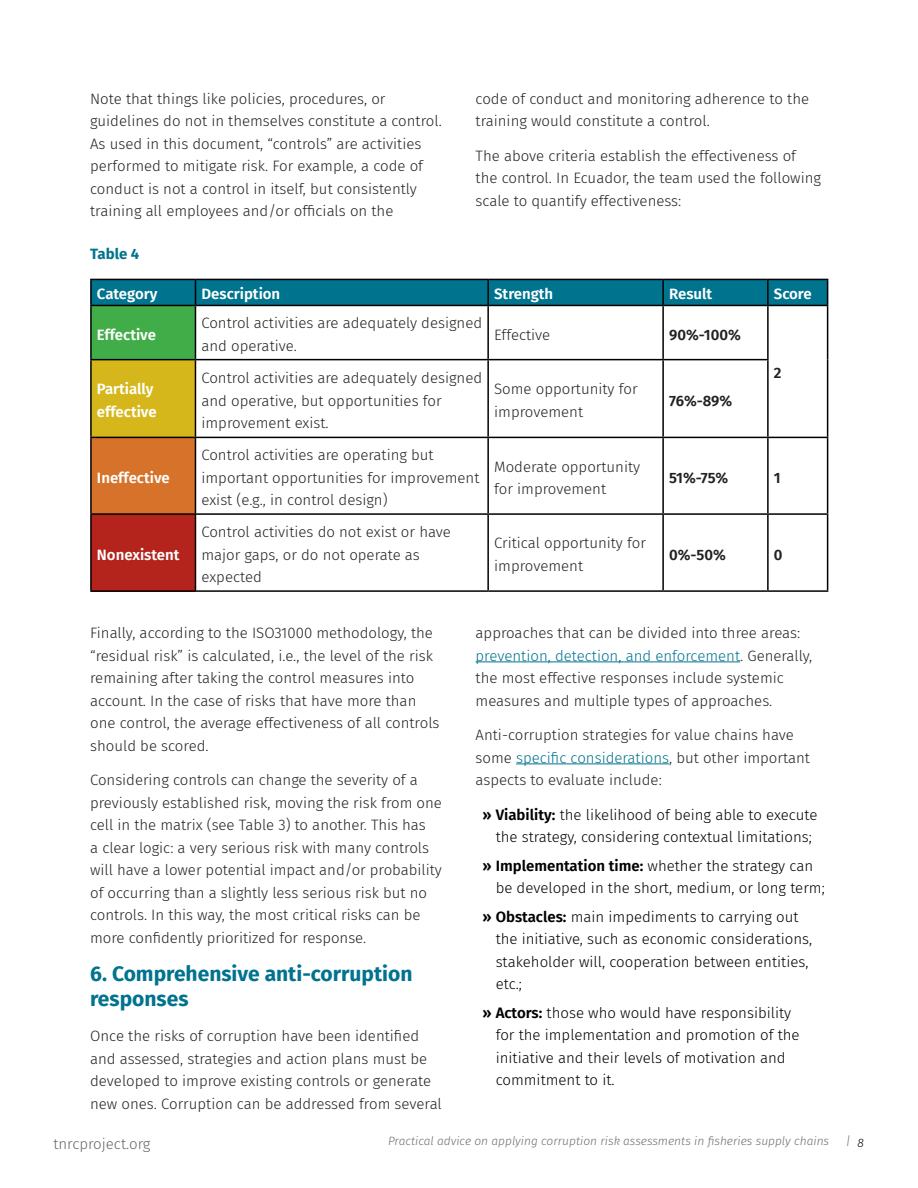
<style>
.page{position:relative;width:918px;height:1188px;background:#fff}
.page>*{position:absolute;margin:0;border:0;box-sizing:border-box;transform-origin:0 0}
.t1{font:700 21px/25.2px "Fira Sans";color:#00738f}
.t2{font:300 15px/22.5px "Fira Sans";color:#222}
.t3{font:300 15px/22.5px "Fira Sans";color:#000}
.t4{font:600 15px/22.5px "Fira Sans";color:#fff}
.t5{font:600 15px "Fira Sans";letter-spacing:-.005em;color:#222}
.t6{font:700 15px "Fira Sans";letter-spacing:-.005em;color:#00738f}
.t7{font:italic 300 12px "Fira Sans";color:#6d6e71}
.s1{color:#00738f}
.s2{font-weight:600}
.s3{color:#000}
</style>
<div class="page">
<hr style="left:476px;top:662px;width:264px;height:1px;background:#00738f">
<hr style="left:516px;top:764px;width:153px;height:1px;background:#00738f">
<div style="left:91px;top:305px;width:104px;height:55px;background:#41ad49"></div>
<svg style="left:196px;top:306px;width:631px;height:284px"></svg>
<div style="left:91px;top:360px;width:104px;height:77px;background:#d5b71b"></div>
<div style="left:91px;top:437px;width:104px;height:77px;background:#d6722a"></div>
<div style="left:91px;top:514px;width:104px;height:77px;background:#b4241d"></div>
<hr style="left:487px;top:306px;width:2px;height:53px;background:#000">
<hr style="left:662px;top:306px;width:2px;height:53px;background:#000">
<hr style="left:767px;top:306px;width:2px;height:53px;background:#000">
<hr style="left:827px;top:306px;width:1px;height:54px;background:#000">
<hr style="left:195px;top:359px;width:293px;height:1px;background:#000">
<hr style="left:488px;top:359px;width:175px;height:1px;background:#000">
<hr style="left:487px;top:360px;width:2px;height:77px;background:#000">
<hr style="left:663px;top:359px;width:106px;height:1px;background:#000">
<hr style="left:662px;top:360px;width:2px;height:77px;background:#000">
<hr style="left:767px;top:360px;width:2px;height:77px;background:#000">
<hr style="left:827px;top:360px;width:1px;height:77px;background:#000">
<hr style="left:195px;top:437px;width:293px;height:1px;background:#000">
<hr style="left:488px;top:437px;width:175px;height:1px;background:#000">
<hr style="left:487px;top:438px;width:2px;height:75px;background:#000">
<hr style="left:663px;top:437px;width:105px;height:1px;background:#000">
<hr style="left:662px;top:438px;width:2px;height:75px;background:#000">
<hr style="left:768px;top:437px;width:60px;height:1px;background:#000">
<hr style="left:767px;top:438px;width:2px;height:75px;background:#000">
<hr style="left:827px;top:438px;width:1px;height:75px;background:#000">
<hr style="left:195px;top:513px;width:293px;height:2px;background:#000">
<hr style="left:488px;top:513px;width:175px;height:2px;background:#000">
<hr style="left:487px;top:515px;width:2px;height:75px;background:#000">
<hr style="left:663px;top:513px;width:105px;height:2px;background:#000">
<hr style="left:662px;top:515px;width:2px;height:75px;background:#000">
<hr style="left:768px;top:513px;width:60px;height:2px;background:#000">
<hr style="left:767px;top:515px;width:2px;height:75px;background:#000">
<hr style="left:827px;top:515px;width:1px;height:75px;background:#000">
<hr style="left:195px;top:590px;width:293px;height:2px;background:#000">
<hr style="left:488px;top:590px;width:175px;height:2px;background:#000">
<hr style="left:663px;top:590px;width:105px;height:2px;background:#000">
<hr style="left:768px;top:590px;width:60px;height:2px;background:#000">
<hr style="left:90px;top:279px;width:105px;height:1px;background:#000">
<hr style="left:90px;top:280px;width:2px;height:25px;background:#000">
<hr style="left:195px;top:305px;width:293px;height:1px;background:#000">
<hr style="left:488px;top:305px;width:175px;height:1px;background:#000">
<hr style="left:663px;top:305px;width:105px;height:1px;background:#000">
<svg style="left:91px;top:279px;width:737px;height:26px;background:#006b85"></svg>
<hr style="left:768px;top:305px;width:60px;height:1px;background:#000">
<hr style="left:90px;top:305px;width:105px;height:1px;background:#000">
<hr style="left:90px;top:306px;width:2px;height:53px;background:#000">
<hr style="left:195px;top:306px;width:1px;height:53px;background:#000">
<hr style="left:90px;top:359px;width:105px;height:1px;background:#000">
<hr style="left:90px;top:360px;width:2px;height:77px;background:#000">
<hr style="left:195px;top:360px;width:1px;height:77px;background:#000">
<hr style="left:90px;top:437px;width:105px;height:1px;background:#000">
<hr style="left:90px;top:438px;width:2px;height:75px;background:#000">
<hr style="left:195px;top:438px;width:1px;height:75px;background:#000">
<hr style="left:90px;top:513px;width:105px;height:2px;background:#000">
<hr style="left:90px;top:515px;width:2px;height:75px;background:#000">
<hr style="left:195px;top:515px;width:1px;height:75px;background:#000">
<hr style="left:90px;top:590px;width:105px;height:2px;background:#000">
<p class="t2" style="left:90px;top:87px;width:353px">Note that things like policies, procedures, or guidelines do not in themselves constitute a control.<br>As used in this document, “controls” are activities performed to mitigate risk. For example, a code of conduct is not a control in itself, but consistently training all employees and/or officials on the</p>
<p class="t2" style="left:476px;top:87px;width:335px">code of conduct and monitoring adherence to the training would constitute a control.</p>
<p class="t2" style="left:476px;top:144px;width:347px">The above criteria establish the effectiveness of the control. In Ecuador, the team used the following scale to quantify effectiveness:</p>
<p class="t6" style="left:90px;top:241px;width:51px">Table 4</p>
<p class="t4" style="left:97px;top:282px;width:62px">Category</p>
<p class="t4" style="left:201px;top:282px;width:80px">Description</p>
<p class="t4" style="left:494px;top:282px;width:61px">Strength</p>
<p class="t4" style="left:669px;top:282px;width:45px">Result</p>
<p class="t4" style="left:774px;top:282px;width:39px">Score</p>
<p class="t4" style="left:97px;top:322px;width:61px">Effective</p>
<p class="t2" style="left:201px;top:312px;width:282px">Control activities are adequately designed and operative.</p>
<p class="t2" style="left:494px;top:323px;width:58px">Effective</p>
<p class="t5" style="left:669px;top:322px;width:73px">90%-100%</p>
<p class="t5" style="left:774px;top:361px;width:9px">2</p>
<p class="t4" style="left:97px;top:377px;width:61px">Partially effective</p>
<p class="t2" style="left:201px;top:366px;width:282px">Control activities are adequately designed and operative, but opportunities for improvement exist.</p>
<p class="t2" style="left:494px;top:378px;width:145px">Some opportunity for improvement</p>
<p class="t5" style="left:669px;top:388px;width:65px">76%-89%</p>
<p class="t4" style="left:97px;top:465px;width:74px">Ineffective</p>
<p class="t2" style="left:201px;top:444px;width:279px">Control activities are operating but important opportunities for improvement exist (e.g., in control design)</p>
<p class="t2" style="left:494px;top:455px;width:148px">Moderate opportunity for improvement</p>
<p class="t5" style="left:669px;top:465px;width:60px">51%-75%</p>
<p class="t5" style="left:774px;top:465px;width:8px">1</p>
<p class="t4" style="left:97px;top:542px;width:84px">Nonexistent</p>
<p class="t2" style="left:201px;top:521px;width:251px">Control activities do not exist or have major gaps, or do not operate as expected</p>
<p class="t2" style="left:494px;top:532px;width:153px">Critical opportunity for improvement</p>
<p class="t5" style="left:669px;top:542px;width:58px">0%-50%</p>
<p class="t5" style="left:774px;top:542px;width:10px">0</p>
<p class="t2" style="left:90px;top:622px;width:351px">Finally, according to the ISO31000 methodology, the “residual risk” is calculated, i.e., the level of the risk remaining after taking the control measures into account. In the case of risks that have more than one control, the average effectiveness of all controls should be scored.</p>
<p class="t2" style="left:90px;top:769px;width:353px">Considering controls can change the severity of a previously established risk, moving the risk from one cell in the matrix (see Table 3) to another. This has<br>a clear logic: a very serious risk with many controls will have a lower potential impact and/or probability of occurring than a slightly less serious risk but no controls. In this way, the most critical risks can be more confidently prioritized for response.</p>
<h1 class="t1" style="left:90px;top:959px;width:324px">6. Comprehensive anti-corruption responses</h1>
<p class="t2" style="left:90px;top:1025px;width:353px">Once the risks of corruption have been identified and assessed, strategies and action plans must be developed to improve existing controls or generate new ones. Corruption can be addressed from several</p>
<p class="t2" style="left:476px;top:622px;width:338px">approaches that can be divided into three areas: <span class="s1">prevention, detection, and enforcement</span>. Generally, the most effective responses include systemic measures and multiple types of approaches.</p>
<p class="t2" style="left:476px;top:724px;width:336px">Anti-corruption strategies for value chains have some <span class="s1">specific considerations</span>, but other important aspects to evaluate include:</p>
<p class="t3" style="left:482px;top:803px;width:337px;text-align:center"><span class="s2">» Viability:</span> the likelihood of being able to execute the strategy, considering contextual limitations;</p>
<p class="t3" style="left:496px;top:854px;width:331px;text-indent:-13px"><span class="s2">» Implementation time:</span> whether the strategy can be developed in the short, medium, or long term;</p>
<p class="t3" style="left:496px;top:905px;width:318px;text-indent:-13px"><span class="s2">» Obstacles:</span> main impediments to carrying out the initiative, such as economic considerations, stakeholder will, cooperation between entities, etc.;</p>
<p class="t3" style="left:496px;top:1001px;width:305px;text-indent:-13px"><span class="s2">» Actors:</span> those who would have responsibility for the implementation and promotion of the initiative and their levels of motivation and commitment to it.</p>
<p class="t3" style="left:53px;top:1132px;width:99px">tnrcproject.org</p>
<p class="t7" style="left:388px;top:1133px;width:443px">Practical advice on applying corruption risk assessments in fisheries supply chains</p>
<p class="t7" style="left:846px;top:1133px;width:20px">| <span class="s3">8</span></p>
</div>
